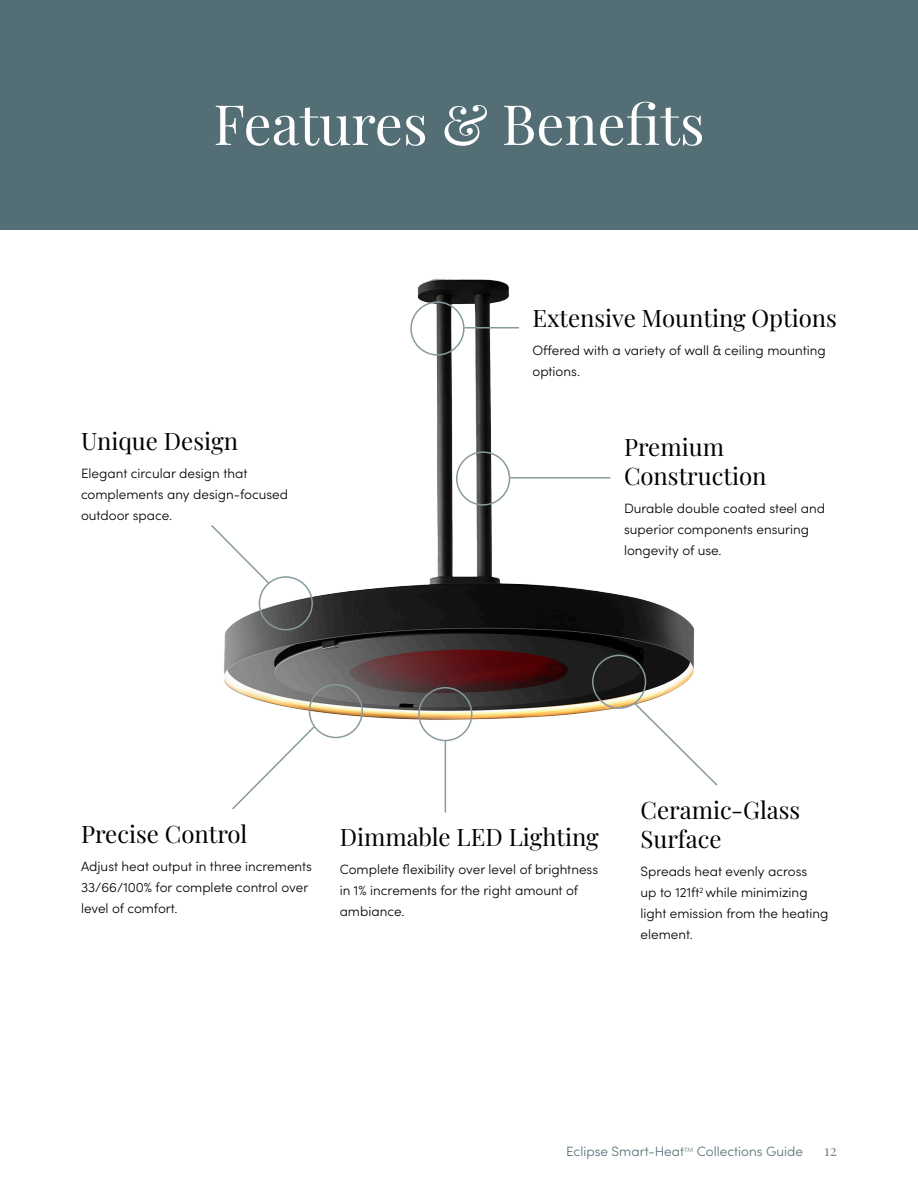
<style>
.page{position:relative;width:918px;height:1188px;background:#fff}
.page>*{position:absolute;margin:0;border:0;box-sizing:border-box;transform-origin:0 0}
.Subhead_-_Serif{font:55.5px "Playfair Display";color:#fff}
.Subhead_-_Serif-2{font:24px/28.8px "Playfair Display";color:#000}
.t1{font:15px "Playfair Display";color:#818384}
.Body_Copy{font:300 13.5px/21px "Sofia Pro";color:#000}
.t2{font:300 13.5px "Sofia Pro";color:#546e75}
</style>
<div class="page">
<div style="left:0;top:0;width:918px;height:229px;background:#546e75"></div>
<img style="left:224px;top:279px;width:470px;height:441px">
<div style="left:259px;top:576px;width:54px;height:55px;border:2px solid #879a9e;border-radius:50%"></div>
<svg style="left:211px;top:523px;width:60px;height:62px"></svg>
<div style="left:309px;top:684px;width:54px;height:54px;border:2px solid #879a9e;border-radius:50%"></div>
<svg style="left:232px;top:725px;width:84px;height:85px"></svg>
<div style="left:592px;top:655px;width:54px;height:54px;border:2px solid #879a9e;border-radius:50%"></div>
<svg style="left:633px;top:701px;width:85px;height:85px"></svg>
<div style="left:418px;top:687px;width:55px;height:54px;border:2px solid #879a9e;border-radius:50%"></div>
<hr style="left:445px;top:741px;width:1px;height:71px;background:#879a9e">
<div style="left:456px;top:451px;width:54px;height:55px;border:2px solid #879a9e;border-radius:50%"></div>
<hr style="left:510px;top:477px;width:100px;height:1px;background:#879a9e">
<div style="left:410px;top:301px;width:55px;height:55px;border:2px solid #879a9e;border-radius:50%"></div>
<hr style="left:465px;top:327px;width:54px;height:1px;background:#879a9e">
<p class="Subhead_-_Serif" style="left:213px;top:81px;width:493px">Features &amp; Benefits</p>
<p class="Subhead_-_Serif-2" style="left:81px;top:425px;width:159px">Unique Design</p>
<p class="Body_Copy" style="left:81px;top:462px;width:209px">Elegant circular design that complements any design-focused outdoor space.</p>
<p class="Subhead_-_Serif-2" style="left:532px;top:302px;width:306px">Extensive Mounting Options</p>
<p class="Body_Copy" style="left:532px;top:339px;width:295px">Offered with a variety of wall &amp; ceiling mounting options.</p>
<p class="Subhead_-_Serif-2" style="left:624px;top:431px;width:144px">Premium<br>Construction</p>
<p class="Body_Copy" style="left:624px;top:497px;width:203px">Durable double coated steel and superior components ensuring longevity of use.</p>
<p class="Subhead_-_Serif-2" style="left:81px;top:818px;width:168px">Precise Control</p>
<p class="Body_Copy" style="left:81px;top:855px;width:233px">Adjust heat output in three increments<br>33/66/100% for complete control over level of comfort.</p>
<p class="Subhead_-_Serif-2" style="left:340px;top:821px;width:261px">Dimmable LED Lighting</p>
<p class="Body_Copy" style="left:340px;top:858px;width:260px">Complete flexibility over level of brightness in 1% increments for the right amount of ambiance.</p>
<p class="Subhead_-_Serif-2" style="left:640px;top:794px;width:161px">Ceramic-Glass<br>Surface</p>
<p class="Body_Copy" style="left:640px;top:860px;width:189px">Spreads heat evenly across<br>up to 121ft<sup>2</sup> while minimizing light emission from the heating element.</p>
<p class="t2" style="left:566px;top:1141px;width:238px">Eclipse Smart-Heat<sup>TM</sup> Collections Guide</p>
<p class="t1" style="left:824px;top:1138px;width:14px">12</p>
</div>
